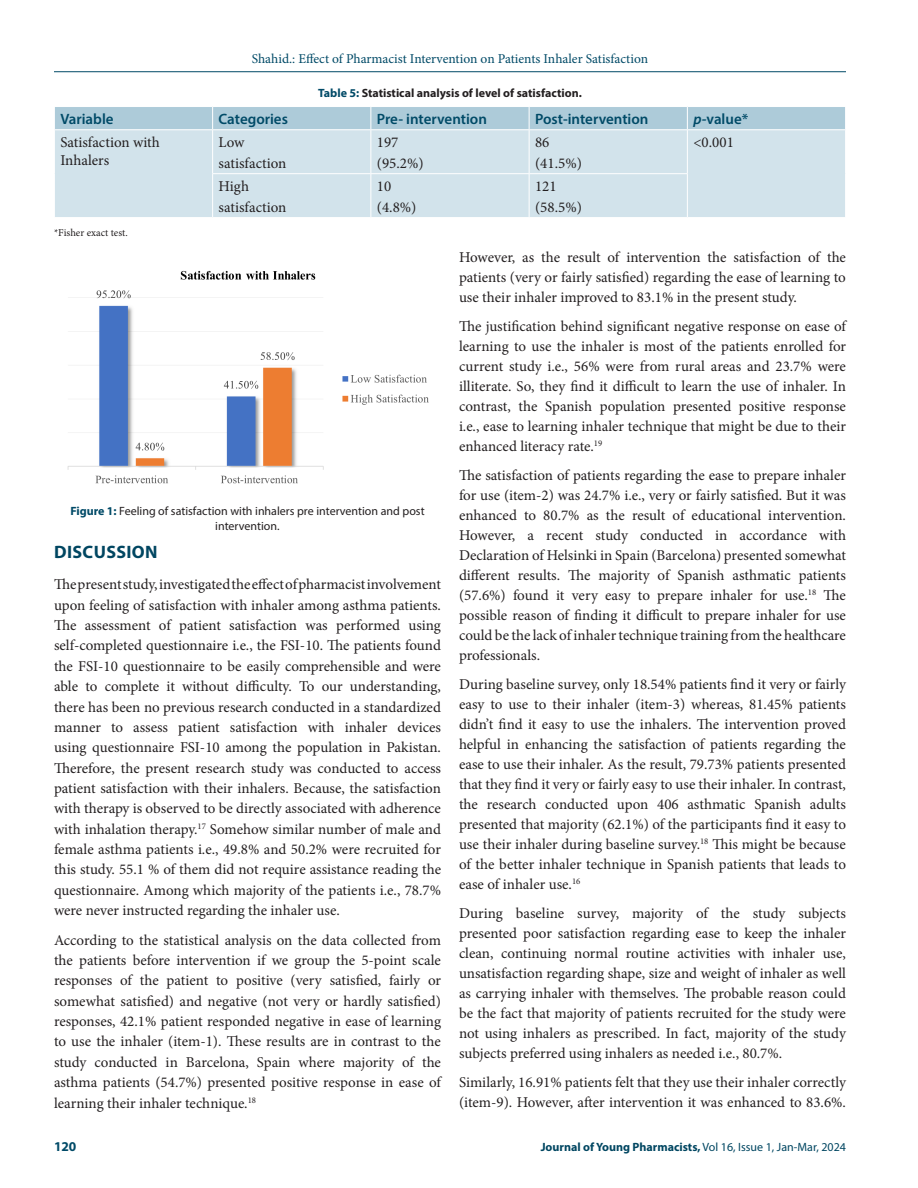
<style>
.page{position:relative;width:918px;height:1188px;background:#fff}
.page>*{position:absolute;margin:0;border:0;box-sizing:border-box;transform-origin:0 0}
.Heading_1{font:700 18px "Myriad Pro";letter-spacing:.02em;color:#004661}
.Body_text{font:15px/20px "Minion Pro";color:#231f20;text-align:justify}
.Body_text__FO{font:15px/20.4px "Minion Pro";color:#231f20;text-align:justify}
.Table_Body{font:15px/18px "Minion Pro";color:#231f20}
.Table_Header{font:600 15px "Myriad Pro";color:#004a67}
.t1{font:13.5px "Minion Pro";color:#004a67}
.t2{font:700 13.5px "Myriad Pro";color:#004a67}
.FIG_Caption{font:12px/15px "Myriad Pro";color:#231f20;text-align:center}
.t3{font:700 12px "Myriad Pro";color:#004661}
.Table_Caption{font:700 12px "Myriad Pro";color:#231f20}
.Table_Footnote{font:10.5px "Minion Pro";color:#231f20}
.s1{color:#004a67}
.s2{font-style:italic}
.s3{font-weight:700;color:#004a67}
.s4{font-weight:400}
</style>
<div class="page">
<hr style="left:54px;top:71px;width:792px;height:1px;background:#004a67">
<div style="left:55px;top:130px;width:790px;height:87px;background:#d2e3eb"></div>
<div style="left:55px;top:107px;width:790px;height:22px;background:#adcbd9"></div>
<hr style="left:212px;top:130px;width:1px;height:43px;background:#fff">
<hr style="left:370px;top:130px;width:1px;height:43px;background:#fff">
<hr style="left:529px;top:130px;width:1px;height:43px;background:#fff">
<hr style="left:687px;top:130px;width:1px;height:43px;background:#fff">
<hr style="left:212px;top:173px;width:159px;height:1px;background:#fff">
<hr style="left:212px;top:174px;width:1px;height:43px;background:#fff">
<hr style="left:371px;top:173px;width:158px;height:1px;background:#fff">
<hr style="left:370px;top:174px;width:1px;height:43px;background:#fff">
<hr style="left:529px;top:173px;width:159px;height:1px;background:#fff">
<hr style="left:529px;top:174px;width:1px;height:43px;background:#fff">
<hr style="left:687px;top:174px;width:1px;height:43px;background:#fff">
<img style="left:67px;top:270px;width:362px;height:214px">
<p class="t1" style="left:252px;top:50px;width:398px">Shahid.: Effect of Pharmacist Intervention on Patients Inhaler Satisfaction</p>
<p class="Table_Caption" style="left:318px;top:85px;width:265px"><span class="s1">Table 5:</span> Statistical analysis of level of satisfaction.</p>
<p class="Table_Header" style="left:60px;top:109px;width:55px">Variable</p>
<p class="Table_Header" style="left:219px;top:109px;width:71px">Categories</p>
<p class="Table_Header" style="left:377px;top:109px;width:112px">Pre- intervention</p>
<p class="Table_Header" style="left:535px;top:109px;width:115px">Post-intervention</p>
<p class="Table_Header" style="left:693px;top:109px;width:56px"><span class="s2">p-</span>value*</p>
<p class="Table_Body" style="left:60px;top:133px;width:101px">Satisfaction with<br>Inhalers</p>
<p class="Table_Body" style="left:219px;top:133px;width:27px">Low</p>
<p class="Table_Body" style="left:535px;top:133px;width:16px">86</p>
<p class="Table_Body" style="left:535px;top:154px;width:48px">(41.5%)</p>
<p class="Table_Body" style="left:377px;top:133px;width:23px">197</p>
<p class="Table_Body" style="left:377px;top:154px;width:48px">(95.2%)</p>
<p class="Table_Body" style="left:693px;top:133px;width:42px">&lt;0.001</p>
<p class="Table_Body" style="left:219px;top:154px;width:69px">satisfaction</p>
<p class="Table_Footnote" style="left:54px;top:226px;width:75px">*Fisher exact test.</p>
<p class="Table_Body" style="left:219px;top:177px;width:32px">High</p>
<p class="Table_Body" style="left:219px;top:198px;width:69px">satisfaction</p>
<p class="Table_Body" style="left:377px;top:177px;width:16px">10</p>
<p class="Table_Body" style="left:377px;top:198px;width:41px">(4.8%)</p>
<p class="FIG_Caption" style="left:70px;top:503px;width:356px"><span class="s3">Figure 1:</span> Feeling of satisfaction with inhalers pre intervention and post intervention.</p>
<p class="Heading_1" style="left:54px;top:541px;width:105px">DISCUSSION</p>
<p class="Body_text__FO" style="left:54px;top:574px;width:389px">The present study, investigated the effect of pharmacist involvement upon feeling of satisfaction with inhaler among asthma patients.<br>The assessment of patient satisfaction was performed using self-completed questionnaire i.e., the FSI-10. The patients found the FSI-10 questionnaire to be easily comprehensible and were able to complete it without difficulty. To our understanding, there has been no previous research conducted in a standardized manner to assess patient satisfaction with inhaler devices using questionnaire FSI-10 among the population in Pakistan.<br>Therefore, the present research study was conducted to access patient satisfaction with their inhalers. Because, the satisfaction with therapy is observed to be directly associated with adherence with inhalation therapy.<sup>17</sup> Somehow similar number of male and female asthma patients i.e., 49.8% and 50.2% were recruited for this study. 55.1 % of them did not require assistance reading the questionnaire. Among which majority of the patients i.e., 78.7% were never instructed regarding the inhaler use.</p>
<p class="Body_text" style="left:54px;top:930px;width:389px;line-height:20.4px">According to the statistical analysis on the data collected from the patients before intervention if we group the 5-point scale responses of the patient to positive (very satisfied, fairly or somewhat satisfied) and negative (not very or hardly satisfied) responses, 42.1% patient responded negative in ease of learning to use the inhaler (item-1). These results are in contrast to the study conducted in Barcelona, Spain where majority of the asthma patients (54.7%) presented positive response in ease of learning their inhaler technique.<sup>18</sup></p>
<p class="Table_Body" style="left:535px;top:177px;width:23px">121</p>
<p class="Table_Body" style="left:535px;top:198px;width:48px">(58.5%)</p>
<p class="Body_text" style="left:459px;top:247px;width:388px">However, as the result of intervention the satisfaction of the patients (very or fairly satisfied) regarding the ease of learning to use their inhaler improved to 83.1% in the present study.</p>
<p class="Body_text" style="left:459px;top:316px;width:389px">The justification behind significant negative response on ease of learning to use the inhaler is most of the patients enrolled for current study i.e., 56% were from rural areas and 23.7% were illiterate. So, they find it difficult to learn the use of inhaler. In contrast, the Spanish population presented positive response i.e., ease to learning inhaler technique that might be due to their enhanced literacy rate.<sup>19</sup></p>
<p class="Body_text" style="left:459px;top:465px;width:389px">The satisfaction of patients regarding the ease to prepare inhaler for use (item-2) was 24.7% i.e., very or fairly satisfied. But it was enhanced to 80.7% as the result of educational intervention.<br>However, a recent study conducted in accordance with Declaration of Helsinki in Spain (Barcelona) presented somewhat different results. The majority of Spanish asthmatic patients (57.6%) found it very easy to prepare inhaler for use.<sup>18</sup> The possible reason of finding it difficult to prepare inhaler for use could be the lack of inhaler technique training from the healthcare professionals.</p>
<p class="Body_text" style="left:459px;top:674px;width:389px">During baseline survey, only 18.54% patients find it very or fairly easy to use to their inhaler (item-3) whereas, 81.45% patients didn’t find it easy to use the inhalers. The intervention proved helpful in enhancing the satisfaction of patients regarding the ease to use their inhaler. As the result, 79.73% patients presented that they find it very or fairly easy to use their inhaler. In contrast, the research conducted upon 406 asthmatic Spanish adults presented that majority (62.1%) of the participants find it easy to use their inhaler during baseline survey.<sup>18</sup> This might be because of the better inhaler technique in Spanish patients that leads to ease of inhaler use.<sup>16</sup></p>
<p class="Body_text" style="left:459px;top:904px;width:389px">During baseline survey, majority of the study subjects presented poor satisfaction regarding ease to keep the inhaler clean, continuing normal routine activities with inhaler use, unsatisfaction regarding shape, size and weight of inhaler as well as carrying inhaler with themselves. The probable reason could be the fact that majority of patients recruited for the study were not using inhalers as prescribed. In fact, majority of the study subjects preferred using inhalers as needed i.e., 80.7%.</p>
<p class="Body_text" style="left:459px;top:1072px;width:389px">Similarly, 16.91% patients felt that they use their inhaler correctly (item-9). However, after intervention it was enhanced to 83.6%.</p>
<p class="t2" style="left:54px;top:1137px;width:24px">120</p>
<p class="t3" style="left:541px;top:1139px;width:307px">Journal of Young Pharmacists, <span class="s4">Vol 16, Issue 1, Jan-Mar, 2024</span></p>
</div>
